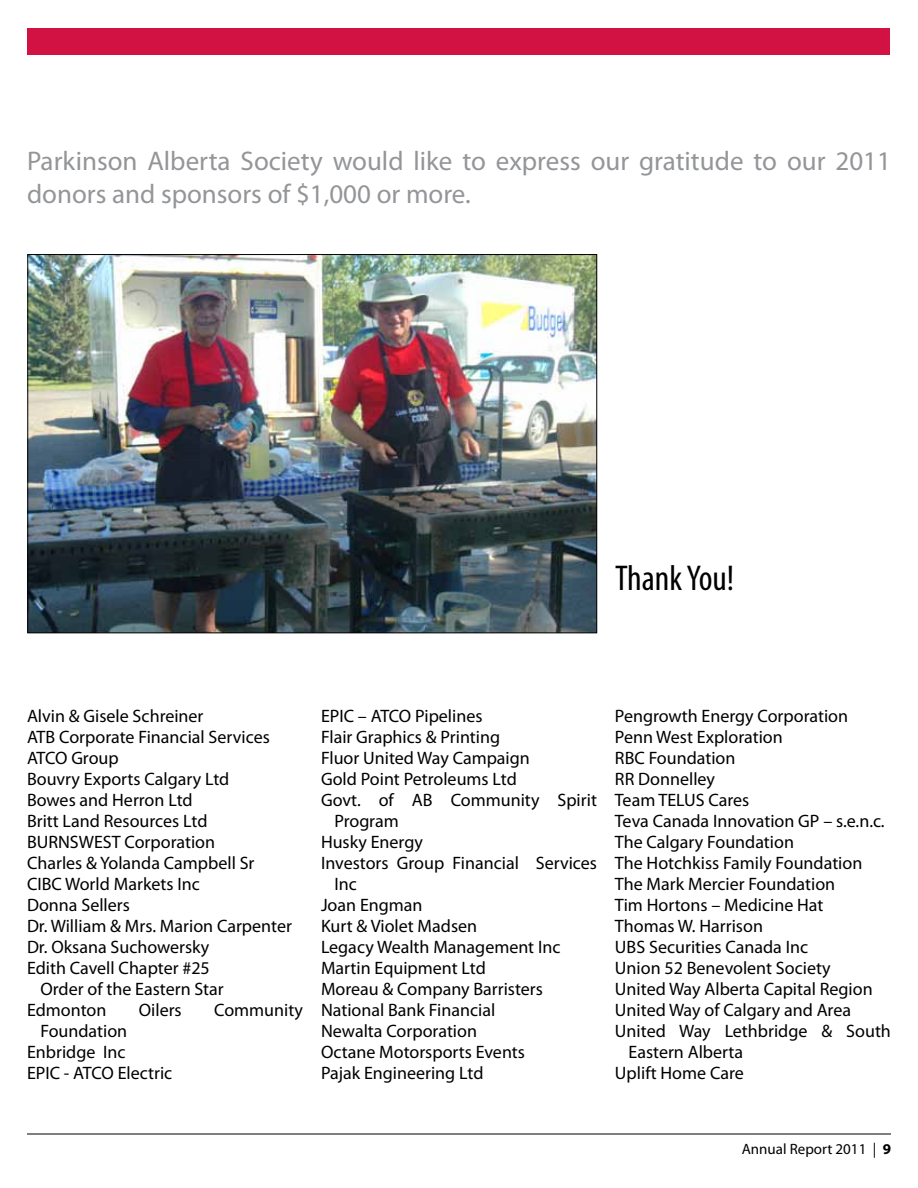
<style>
.page{position:relative;width:918px;height:1188px;background:#fff}
.page>*{position:absolute;margin:0;border:0;box-sizing:border-box;transform-origin:0 0}
.t1{font:condensed 36px "Myriad Pro";color:#000}
.t2{font:27px/32.4px "Myriad Pro";color:#939598}
.t3{font:18px/21px "Myriad Pro";color:#000}
.t4{font:15px "Myriad Pro";color:#000}
.s1{font-weight:700}
</style>
<div class="page">
<div style="left:27px;top:28px;width:863px;height:27px;background:#d11242"></div>
<hr style="left:27px;top:1134px;width:864px;height:1px;background:#000">
<img style="left:29px;top:256px;width:566px;height:375px">
<h2 class="t2" style="left:27px;top:144px;width:865px">Parkinson Alberta Society would like to express our gratitude to our 2011 donors and sponsors of $1,000 or more.</h2>
<h1 class="t1" style="left:615px;top:557px;width:121px">Thank You!</h1>
<p class="t3" style="left:27px;top:705px;width:178px">Alvin &amp; Gisele Schreiner</p>
<p class="t3" style="left:27px;top:726px;width:244px">ATB Corporate Financial Services</p>
<p class="t3" style="left:27px;top:747px;width:93px">ATCO Group</p>
<p class="t3" style="left:27px;top:768px;width:204px">Bouvry Exports Calgary Ltd</p>
<p class="t3" style="left:27px;top:789px;width:167px">Bowes and Herron Ltd</p>
<p class="t3" style="left:27px;top:810px;width:182px">Britt Land Resources Ltd</p>
<p class="t3" style="left:27px;top:831px;width:190px">BURNSWEST Corporation</p>
<p class="t3" style="left:27px;top:852px;width:229px">Charles &amp; Yolanda Campbell Sr</p>
<p class="t3" style="left:27px;top:873px;width:174px">CIBC World Markets Inc</p>
<p class="t3" style="left:27px;top:894px;width:104px">Donna Sellers</p>
<p class="t3" style="left:27px;top:915px;width:266px">Dr. William &amp; Mrs. Marion Carpenter</p>
<p class="t3" style="left:27px;top:936px;width:184px">Dr. Oksana Suchowersky</p>
<p class="t3" style="left:27px;top:957px;width:184px">Edith Cavell Chapter #25</p>
<p class="t3" style="left:40px;top:978px;width:185px">Order of the Eastern Star</p>
<p class="t3" style="left:27px;top:999px;width:81px">Edmonton</p>
<p class="t3" style="left:139px;top:999px;width:44px">Oilers</p>
<p class="t3" style="left:214px;top:999px;width:90px">Community</p>
<p class="t3" style="left:27px;top:1020px;width:147px;text-indent:14px">Foundation<br>Enbridge Inc<br>EPIC - ATCO Electric</p>
<p class="t3" style="left:321px;top:705px;width:163px">EPIC – ATCO Pipelines</p>
<p class="t3" style="left:321px;top:726px;width:181px">Flair Graphics &amp; Printing</p>
<p class="t3" style="left:321px;top:747px;width:210px">Fluor United Way Campaign</p>
<p class="t3" style="left:321px;top:768px;width:197px">Gold Point Petroleums Ltd</p>
<p class="t3" style="left:321px;top:789px;width:277px">Govt. of AB Community Spirit</p>
<p class="t3" style="left:334px;top:810px;width:66px">Program</p>
<p class="t3" style="left:321px;top:831px;width:103px">Husky Energy</p>
<p class="t3" style="left:321px;top:852px;width:277px">Investors Group Financial Services</p>
<p class="t3" style="left:334px;top:873px;width:24px">Inc</p>
<p class="t3" style="left:321px;top:894px;width:103px">Joan Engman</p>
<p class="t3" style="left:321px;top:915px;width:158px">Kurt &amp; Violet Madsen</p>
<p class="t3" style="left:321px;top:936px;width:241px">Legacy Wealth Management Inc</p>
<p class="t3" style="left:321px;top:957px;width:166px">Martin Equipment Ltd</p>
<p class="t3" style="left:321px;top:978px;width:223px">Moreau &amp; Company Barristers</p>
<p class="t3" style="left:321px;top:999px;width:176px">National Bank Financial</p>
<p class="t3" style="left:321px;top:1020px;width:158px">Newalta Corporation</p>
<p class="t3" style="left:321px;top:1041px;width:206px">Octane Motorsports Events</p>
<p class="t3" style="left:321px;top:1062px;width:164px">Pajak Engineering Ltd</p>
<p class="t3" style="left:615px;top:705px;width:235px">Pengrowth Energy Corporation</p>
<p class="t3" style="left:615px;top:726px;width:169px">Penn West Exploration</p>
<p class="t3" style="left:615px;top:747px;width:122px">RBC Foundation</p>
<p class="t3" style="left:615px;top:768px;width:102px">RR Donnelley</p>
<p class="t3" style="left:615px;top:789px;width:136px">Team TELUS Cares</p>
<p class="t3" style="left:615px;top:810px;width:271px">Teva Canada Innovation GP – s.e.n.c.</p>
<p class="t3" style="left:615px;top:831px;width:181px">The Calgary Foundation</p>
<p class="t3" style="left:615px;top:852px;width:249px">The Hotchkiss Family Foundation</p>
<p class="t3" style="left:615px;top:873px;width:222px">The Mark Mercier Foundation</p>
<p class="t3" style="left:615px;top:894px;width:210px">Tim Hortons – Medicine Hat</p>
<p class="t3" style="left:615px;top:915px;width:149px">Thomas W. Harrison</p>
<p class="t3" style="left:615px;top:936px;width:195px">UBS Securities Canada Inc</p>
<p class="t3" style="left:615px;top:957px;width:217px">Union 52 Benevolent Society</p>
<p class="t3" style="left:615px;top:978px;width:259px">United Way Alberta Capital Region</p>
<p class="t3" style="left:615px;top:999px;width:238px">United Way of Calgary and Area</p>
<p class="t3" style="left:615px;top:1020px;width:277px">United Way Lethbridge &amp; South</p>
<p class="t3" style="left:628px;top:1041px;width:116px">Eastern Alberta</p>
<p class="t3" style="left:615px;top:1062px;width:130px">Uplift Home Care</p>
<p class="t4" style="left:742px;top:1139px;width:151px">Annual Report 2011 | <span class="s1">9</span></p>
</div>
